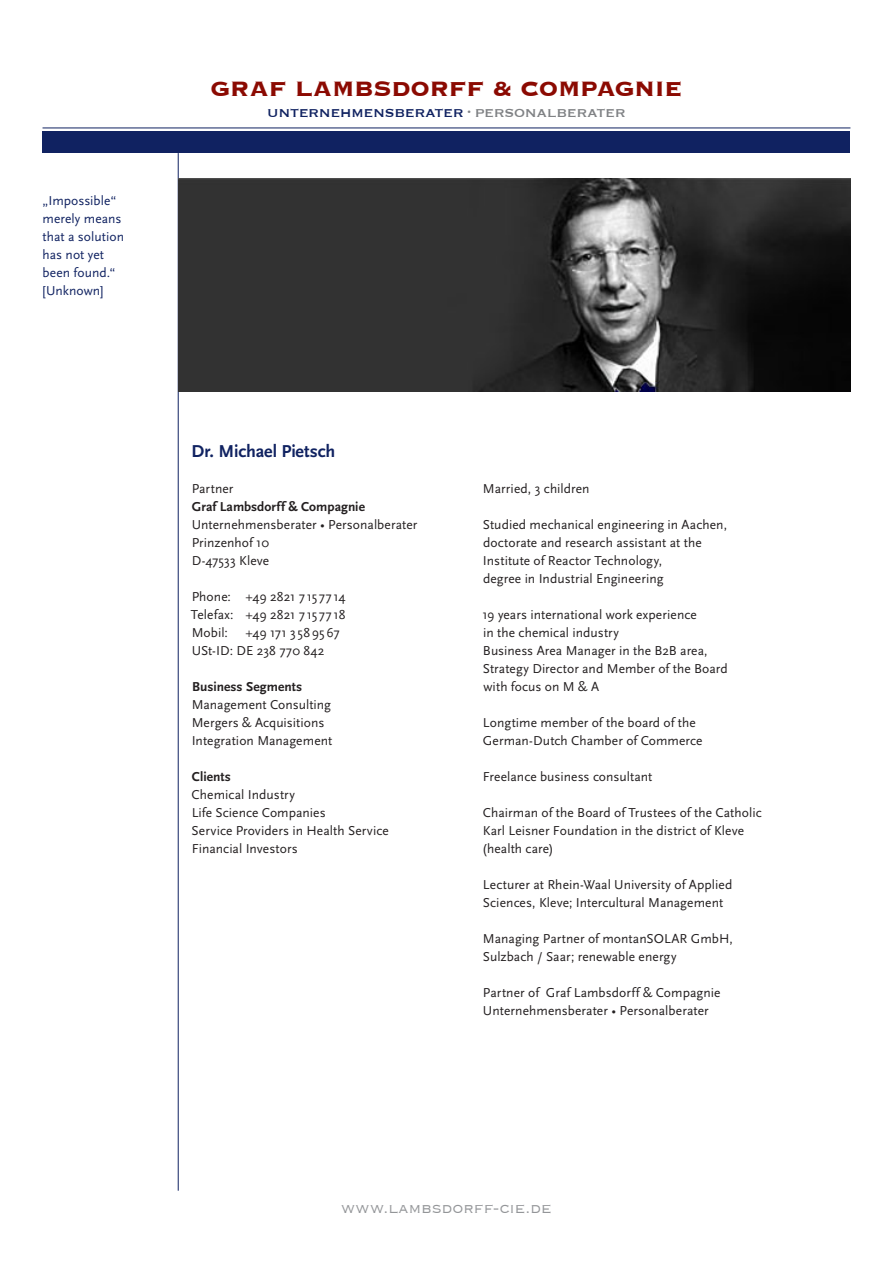
<style>
.page{position:relative;width:893px;height:1263px;background:#fff}
.page>*{position:absolute;margin:0;border:0;box-sizing:border-box;transform-origin:0 0}
.t1{font:700 27px "Copperplate";letter-spacing:-.015em;color:#8b0a02}
.t2{font:18px "Copperplate";letter-spacing:-.025em;color:#102261}
.t3{font:300 18px "Copperplate";letter-spacing:-.015em;color:#939598}
.t4{font:700 18px "Scala Sans";letter-spacing:-.01em;color:#102261}
.t5{font:13.5px/18px "Scala Sans";letter-spacing:.005em;color:#231f20}
.t6{font:13.5px "Scala Sans";letter-spacing:.005em;color:#102261}
.t7{font:700 13.5px "Scala Sans";color:#231f20}
.s1{color:#808285}
</style>
<div class="page">
<hr style="left:43px;top:128px;width:807px;height:1px;background:#102261">
<div style="left:43px;top:132px;width:807px;height:21px;background:#102261"></div>
<hr style="left:178px;top:153px;width:1px;height:1038px;background:#102261">
<img style="left:179px;top:179px;width:671px;height:212px">
<p class="t6" style="left:43px;top:193px;width:75px">„Impossible“</p>
<p class="t6" style="left:43px;top:211px;width:81px">merely means</p>
<p class="t6" style="left:43px;top:229px;width:83px">that a solution</p>
<p class="t6" style="left:43px;top:247px;width:63px">has not yet</p>
<p class="t6" style="left:43px;top:265px;width:74px">been found.“</p>
<p class="t6" style="left:43px;top:283px;width:63px">[Unknown]</p>
<h1 class="t1" style="left:211px;top:70px;width:473px">GRAF LAMBSDORFF &amp; COMPAGNIE</h1>
<h2 class="t2" style="left:267px;top:101px;width:360px">unternehmensberater <sup>.</sup> <span class="s1">personalberater</span></h2>
<p class="t4" style="left:192px;top:441px;width:145px">Dr. Michael Pietsch</p>
<p class="t5" style="left:192px;top:479px;width:43px">Partner</p>
<p class="t7" style="left:192px;top:499px;width:175px">Graf Lambsdorff &amp; Compagnie</p>
<p class="t5" style="left:192px;top:515px;width:227px">Unternehmensberater • Personalberater</p>
<p class="t5" style="left:192px;top:533px;width:79px">Prinzenhof 10</p>
<p class="t5" style="left:192px;top:551px;width:79px">D-47533 Kleve</p>
<p class="t5" style="left:192px;top:587px;width:156px">Phone: +49 2821 7 15 77 14</p>
<p class="t5" style="left:191px;top:605px;width:156px">Telefax: +49 2821 7 15 77 18</p>
<p class="t5" style="left:192px;top:623px;width:38px">Mobil:</p>
<p class="t5" style="left:245px;top:623px;width:96px">+49 171 3 589567</p>
<p class="t5" style="left:192px;top:641px;width:134px">USt-ID: DE 238 770 842</p>
<p class="t7" style="left:192px;top:679px;width:112px">Business Segments</p>
<p class="t5" style="left:192px;top:695px;width:141px">Management Consulting</p>
<p class="t5" style="left:192px;top:713px;width:134px">Mergers &amp; Acquisitions</p>
<p class="t5" style="left:192px;top:731px;width:142px">Integration Management</p>
<p class="t7" style="left:192px;top:769px;width:41px">Clients</p>
<p class="t5" style="left:192px;top:785px;width:105px">Chemical Industry</p>
<p class="t5" style="left:192px;top:803px;width:136px">Life Science Companies</p>
<p class="t5" style="left:192px;top:821px;width:199px">Service Providers in Health Service</p>
<p class="t5" style="left:192px;top:839px;width:108px">Financial Investors</p>
<p class="t5" style="left:483px;top:479px;width:108px">Married, 3 children</p>
<p class="t5" style="left:483px;top:515px;width:246px">Studied mechanical engineering in Aachen, doctorate and research assistant at the</p>
<p class="t5" style="left:483px;top:551px;width:181px">Institute of Reactor Technology,</p>
<p class="t5" style="left:483px;top:569px;width:182px">degree in Industrial Engineering</p>
<p class="t5" style="left:482px;top:605px;width:216px">19 years international work experience</p>
<p class="t5" style="left:483px;top:623px;width:137px">in the chemical industry</p>
<p class="t5" style="left:483px;top:641px;width:226px">Business Area Manager in the B2B area,</p>
<p class="t5" style="left:483px;top:659px;width:246px">Strategy Director and Member of the Board</p>
<p class="t5" style="left:483px;top:677px;width:117px">with focus on M &amp; A</p>
<p class="t5" style="left:483px;top:713px;width:214px">Longtime member of the board of the</p>
<p class="t5" style="left:483px;top:731px;width:221px">German-Dutch Chamber of Commerce</p>
<p class="t5" style="left:483px;top:767px;width:171px">Freelance business consultant</p>
<p class="t5" style="left:482px;top:803px;width:281px">Chairman of the Board of Trustees of the Catholic<br>Karl Leisner Foundation in the district of Kleve (health care)</p>
<p class="t5" style="left:483px;top:875px;width:251px">Lecturer at Rhein-Waal University of Applied<br>Sciences, Kleve; Intercultural Management</p>
<p class="t5" style="left:483px;top:929px;width:251px">Managing Partner of montanSOLAR GmbH,<br>Sulzbach / Saar; renewable energy</p>
<p class="t5" style="left:483px;top:983px;width:239px">Partner of Graf Lambsdorff &amp; Compagnie</p>
<p class="t5" style="left:483px;top:1001px;width:227px">Unternehmensberater • Personalberater</p>
<h2 class="t3" style="left:341px;top:1196px;width:212px">www.lambsdorff-cie.de</h2>
</div>
